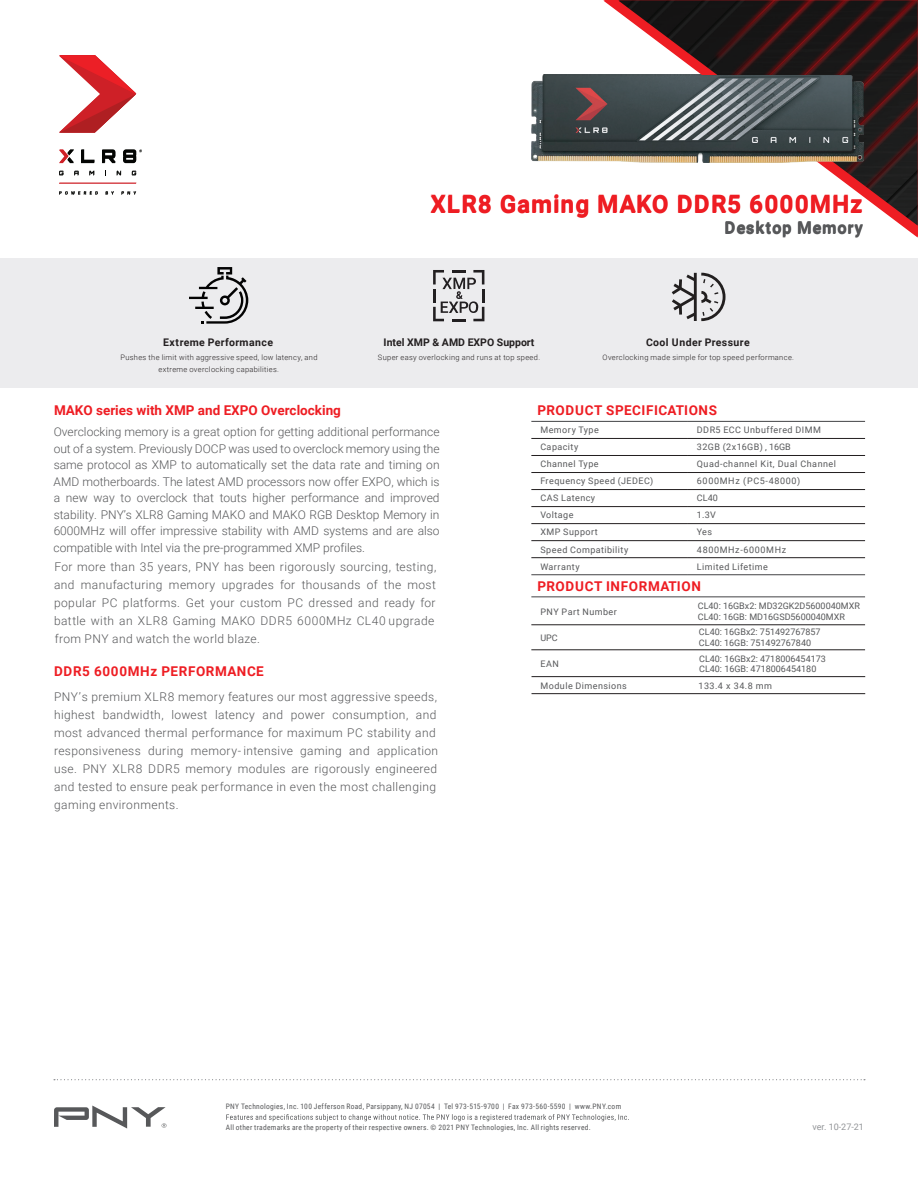
<style>
.page{position:relative;width:918px;height:1188px;background:#fff}
.page>*{position:absolute;margin:0;border:0;box-sizing:border-box;transform-origin:0 0}
.t1{font:700 24px "Roboto";letter-spacing:.05em;color:#ee1d23}
.t2{font:700 16.5px "Roboto";letter-spacing:.055em;color:#57585a}
.t3{font:700 13.5px "Roboto";letter-spacing:.045em;color:#ee1d23}
.t4{font:700 13.5px "Roboto";color:#ee1d23}
.t5{font:300 12px/18px "Roboto";letter-spacing:.03em;color:#57585a}
.t6{font:700 10.5px "Roboto";letter-spacing:.025em;color:#231f20}
.t7{font:700 10.5px "Roboto";color:#231f20}
.t8{font:9px/17.1px "Roboto";letter-spacing:.05em;color:#57585a}
.t9{font:9px/10.8px "Roboto";color:#57585a}
.t10{font:9px "Roboto";letter-spacing:.07em;color:#57585a}
.t11{font:9px "Roboto";color:#939598}
.t12{font:7.5px "Roboto Condensed";letter-spacing:.035em;color:#57585a}
.t13{font:300 7.5px/12px "Roboto";letter-spacing:.04em;color:#231f20;text-align:center}
</style>
<div class="page">
<div style="left:0;top:258px;width:918px;height:130px;background:#ececee"></div>
<svg style="left:54px;top:1079px;width:811px;height:1px"></svg>
<svg style="left:189px;top:267px;width:59px;height:57px"></svg>
<svg style="left:671px;top:272px;width:55px;height:50px"></svg>
<svg style="left:226px;top:1114px;width:403px;height:7px"></svg>
<svg style="left:54px;top:1106px;width:112px;height:23px"></svg>
<hr style="left:531px;top:438px;width:157px;height:1px;background:#231f20">
<hr style="left:531px;top:455px;width:157px;height:1px;background:#231f20">
<hr style="left:531px;top:540px;width:157px;height:1px;background:#231f20">
<hr style="left:688px;top:438px;width:177px;height:1px;background:#231f20">
<hr style="left:688px;top:455px;width:177px;height:1px;background:#231f20">
<hr style="left:688px;top:540px;width:177px;height:1px;background:#231f20">
<hr style="left:531px;top:596px;width:157px;height:1px;background:#57585a">
<hr style="left:688px;top:596px;width:177px;height:1px;background:#57585a">
<hr style="left:531px;top:557px;width:157px;height:1px;background:#231f20">
<hr style="left:688px;top:557px;width:177px;height:1px;background:#231f20">
<hr style="left:531px;top:574px;width:157px;height:1px;background:#57585a">
<hr style="left:688px;top:574px;width:177px;height:1px;background:#57585a">
<hr style="left:531px;top:489px;width:157px;height:1px;background:#231f20">
<hr style="left:688px;top:489px;width:177px;height:1px;background:#231f20">
<hr style="left:531px;top:506px;width:157px;height:1px;background:#231f20">
<hr style="left:688px;top:506px;width:177px;height:1px;background:#231f20">
<hr style="left:531px;top:523px;width:157px;height:1px;background:#231f20">
<hr style="left:688px;top:523px;width:177px;height:1px;background:#231f20">
<hr style="left:531px;top:421px;width:157px;height:1px;background:#57585a">
<hr style="left:688px;top:421px;width:177px;height:1px;background:#57585a">
<hr style="left:531px;top:472px;width:157px;height:1px;background:#231f20">
<hr style="left:688px;top:472px;width:177px;height:1px;background:#231f20">
<hr style="left:531px;top:625px;width:334px;height:1px;background:#231f20">
<hr style="left:531px;top:650px;width:334px;height:1px;background:#231f20">
<img style="left:618px;top:1px;width:300px;height:225px">
<img style="left:531px;top:75px;width:332px;height:87px">
<svg style="left:59px;top:171px;width:5px;height:4px"></svg>
<svg style="left:74px;top:171px;width:5px;height:4px"></svg>
<svg style="left:89px;top:171px;width:5px;height:4px"></svg>
<svg style="left:117px;top:171px;width:4px;height:4px"></svg>
<svg style="left:132px;top:171px;width:4px;height:4px"></svg>
<svg style="left:59px;top:55px;width:77px;height:78px"></svg>
<svg style="left:81px;top:149px;width:13px;height:14px"></svg>
<svg style="left:102px;top:149px;width:13px;height:14px"></svg>
<svg style="left:59px;top:149px;width:15px;height:14px"></svg>
<svg style="left:123px;top:149px;width:19px;height:14px"></svg>
<svg style="left:59px;top:191px;width:39px;height:4px"></svg>
<svg style="left:106px;top:191px;width:8px;height:4px"></svg>
<svg style="left:121px;top:191px;width:15px;height:4px"></svg>
<hr style="left:59px;top:183px;width:77px;height:1px;background:#ce2027">
<hr style="left:532px;top:693px;width:333px;height:1px;background:#231f20">
<hr style="left:532px;top:676px;width:333px;height:1px;background:#231f20">
<svg style="left:433px;top:270px;width:51px;height:51px"></svg>
<p class="t6" style="left:163px;top:335px;width:111px">Extreme Performance</p>
<p class="t13" style="left:120px;top:351px;width:199px">Pushes the limit with aggressive speed, low latency, and extreme overclocking capabilities.</p>
<h1 class="t1" style="left:430px;top:187px;width:434px">XLR8 Gaming MAKO DDR5 6000MHz</h1>
<h2 class="t2" style="left:725px;top:216px;width:140px">Desktop Memory</h2>
<p class="t7" style="left:384px;top:335px;width:152px">Intel XMP &amp; AMD EXPO Support</p>
<p class="t13" style="left:378px;top:351px;width:164px">Super easy overlocking and runs at top speed.</p>
<p class="t6" style="left:646px;top:335px;width:105px">Cool Under Pressure</p>
<p class="t13" style="left:603px;top:351px;width:193px">Overclocking made simple for top speed performance.</p>
<p class="t4" style="left:54px;top:401px;width:288px">MAKO series with XMP and EXPO Overclocking</p>
<p class="t5" style="left:54px;top:423px;width:388px;line-height:16.5px;text-align:justify">Overclocking memory is a great option for getting additional performance out of a system. Previously DOCP was used to overclock memory using the same protocol as XMP to automatically set the data rate and timing on AMD motherboards. The latest AMD processors now offer EXPO, which is a new way to overclock that touts higher performance and improved stability. PNY’s XLR8 Gaming MAKO and MAKO RGB Desktop Memory in 6000MHz will offer impressive stability with AMD systems and are also compatible with Intel via the pre-programmed XMP profiles.</p>
<p class="t5" style="left:54px;top:557px;width:384px">For more than 35 years, PNY has been rigorously sourcing, testing, and manufacturing memory upgrades for thousands of the most popular PC platforms. Get your custom PC dressed and ready for battle with an XLR8 Gaming MAKO DDR5 6000MHz CL40 upgrade from PNY and watch the world blaze.</p>
<p class="t3" style="left:54px;top:662px;width:211px">DDR5 6000MHz PERFORMANCE</p>
<p class="t5" style="left:54px;top:687px;width:386px">PNY’s premium XLR8 memory features our most aggressive speeds, highest bandwidth, lowest latency and power consumption, and most advanced thermal performance for maximum PC stability and responsiveness during memory- intensive gaming and application use. PNY XLR8 DDR5 memory modules are rigorously engineered and tested to ensure peak performance in even the most challenging gaming environments.</p>
<p class="t3" style="left:537px;top:401px;width:181px">PRODUCT SPECIFICATIONS</p>
<p class="t8" style="left:540px;top:421px;width:60px">Memory Type</p>
<p class="t8" style="left:697px;top:421px;width:125px">DDR5 ECC Unbuffered DIMM</p>
<p class="t8" style="left:540px;top:438px;width:114px">Capacity<br>Channel Type<br>Frequency Speed (JEDEC)<br>CAS Latency</p>
<p class="t8" style="left:697px;top:438px;width:141px">32GB (2x16GB) , 16GB<br>Quad-channel Kit, Dual Channel<br>6000MHz (PC5-48000)</p>
<p class="t8" style="left:697px;top:489px;width:22px">CL40</p>
<p class="t8" style="left:540px;top:506px;width:35px">Voltage</p>
<p class="t8" style="left:697px;top:506px;width:20px">1.3V</p>
<p class="t8" style="left:540px;top:523px;width:59px">XMP Support</p>
<p class="t8" style="left:697px;top:523px;width:17px">Yes</p>
<p class="t8" style="left:540px;top:540px;width:90px">Speed Compatibility</p>
<p class="t10" style="left:697px;top:543px;width:91px">4800MHz-6000MHz</p>
<p class="t8" style="left:540px;top:557px;width:41px">Warranty</p>
<p class="t8" style="left:697px;top:557px;width:72px">Limited Lifetime</p>
<p class="t3" style="left:537px;top:577px;width:165px">PRODUCT INFORMATION</p>
<p class="t8" style="left:540px;top:603px;width:78px">PNY Part Number</p>
<p class="t8" style="left:540px;top:629px;width:19px">UPC</p>
<p class="t9" style="left:698px;top:600px;width:164px">CL40: 16GBx2: MD32GK2D5600040MXR<br>CL40: 16GB: MD16GSD5600040MXR</p>
<p class="t9" style="left:699px;top:626px;width:123px">CL40: 16GBx2: 751492767857<br>CL40: 16GB: 751492767840</p>
<p class="t9" style="left:699px;top:653px;width:128px">CL40: 16GBx2: 4718006454173<br>CL40: 16GB: 4718006454180</p>
<p class="t8" style="left:541px;top:654px;width:20px">EAN</p>
<p class="t8" style="left:541px;top:676px;width:88px">Module Dimensions</p>
<p class="t8" style="left:699px;top:677px;width:75px">133.4 x 34.8 mm</p>
<p class="t12" style="left:226px;top:1101px;width:397px">PNY Technologies, Inc. 100 Jefferson Road, Parsippany, NJ 07054 | Tel 973-515-9700 | Fax 973-560-5590 | www.PNY.com</p>
<p class="t12" style="left:226px;top:1122px;width:367px">All other trademarks are the property of their respective owners. © 2021 PNY Technologies, Inc. All rights reserved.</p>
<p class="t11" style="left:813px;top:1121px;width:53px">ver. 10-27-21</p>
</div>
